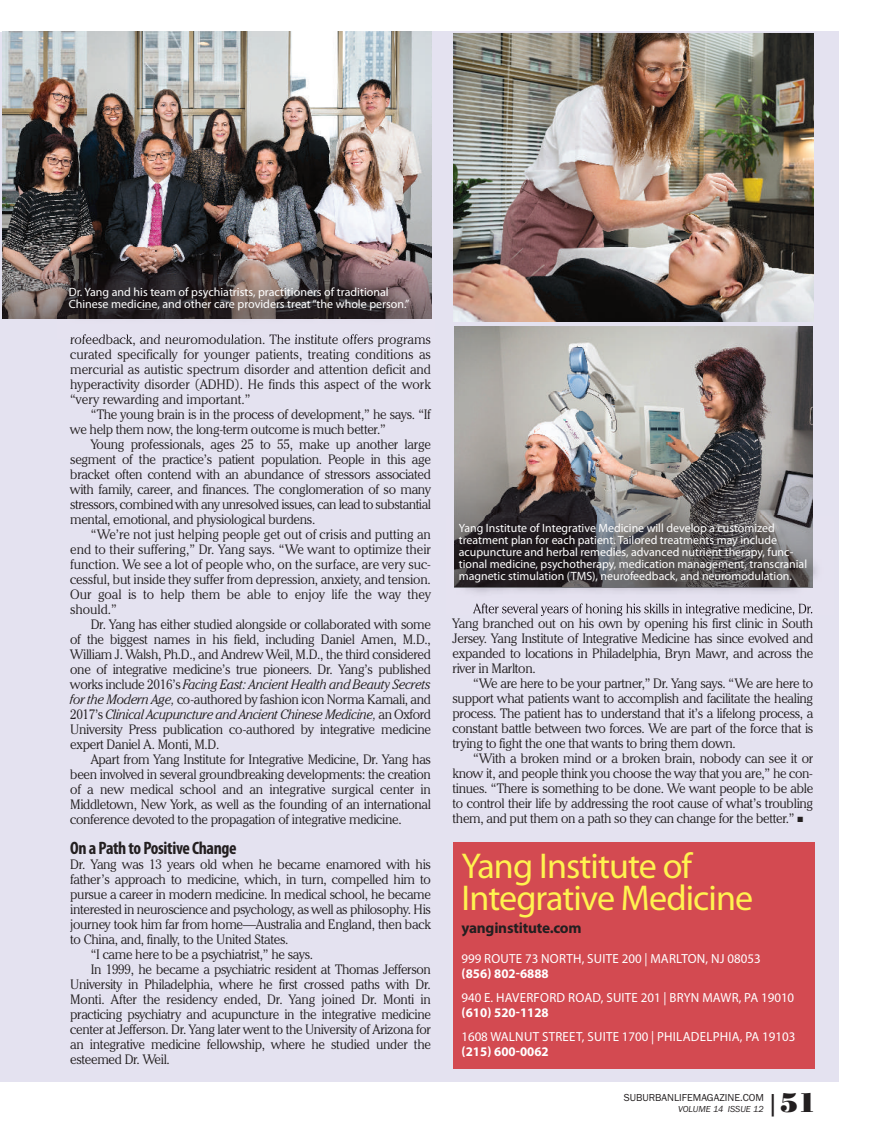
<style>
.page{position:relative;width:870px;height:1146px;background:#fff}
.page>*{position:absolute;margin:0;border:0;box-sizing:border-box;transform-origin:0 0}
.t1{font:36px/31.5px "Myriad Pro";letter-spacing:-.025em;color:#fff34f}
.t2{font:27px "Bodoni Poster";color:#231f20}
.t3{font:700 condensed 18px "Myriad Pro";letter-spacing:-.02em;color:#231f20}
.t4{font:700 15.3px "Myriad Pro";letter-spacing:-.015em;color:#231f20}
.t5{font:300 13.5px/15px "Cheltenham IT Cby BT";letter-spacing:-.02em;color:#231f20;text-align:justify}
.t6{font:13.2px "Myriad Pro";letter-spacing:.02em;color:#fff}
.t7{font:700 13.2px "Myriad Pro";color:#fff}
.t8{font:12px/12px "Myriad Pro";color:#fff}
.t9{font:10.5px "Franklin Gothic";color:#231f20}
.t10{font:italic 9px "Franklin Gothic";color:#231f20}
.s1{font-style:italic}
.s2{font-family:"Franklin Gothic"}
</style>
<div class="page">
<div style="left:3px;top:32px;width:835px;height:1050px;background:#e4e2f0"></div>
<hr style="left:0;top:32px;width:3px;height:1050px;background:#e4e2f0">
<img style="left:3px;top:32px;width:428px;height:212px">
<img style="left:3px;top:318px;width:55px;height:1px">
<img style="left:3px;top:244px;width:428px;height:36px">
<img style="left:3px;top:280px;width:55px;height:38px">
<img style="left:454px;top:327px;width:358px;height:138px">
<img style="left:454px;top:465px;width:358px;height:50px">
<img style="left:453px;top:34px;width:360px;height:287px">
<div style="left:453px;top:843px;width:362px;height:226px;background:#d34a51"></div>
<img style="left:58px;top:280px;width:374px;height:58px">
<img style="left:71px;top:334px;width:61px;height:4px">
<img style="left:58px;top:318px;width:373px;height:1px">
<img style="left:454px;top:515px;width:362px;height:101px">
<img style="left:473px;top:603px;width:56px;height:10px">
<p class="t8" style="left:69px;top:287px;width:342px">Dr. Yang and his team of psychiatrists, practitioners of traditional<br>Chinese medicine, and other care providers treat “the whole person.”</p>
<p class="t5" style="left:70px;top:333px;width:362px">rofeedback, and neuromodulation. The institute offers programs curated specifically for younger patients, treating conditions as mercurial as autistic spectrum disorder and attention deficit and hyperactivity disorder (ADHD). He finds this aspect of the work “very rewarding and important.”</p>
<p class="t5" style="left:70px;top:408px;width:362px;text-indent:21px">“The young brain is in the process of development,” he says. “If we help them now, the long-term outcome is much better.”</p>
<p class="t5" style="left:70px;top:438px;width:362px;text-indent:21px">Young professionals, ages 25 to 55, make up another large segment of the practice’s patient population. People in this age bracket often contend with an abundance of stressors associated with family, career, and finances. The conglomeration of so many stressors, combined with any unresolved issues, can lead to substantial mental, emotional, and physiological burdens.</p>
<p class="t5" style="left:70px;top:528px;width:362px;text-indent:21px">“We’re not just helping people get out of crisis and putting an end to their suffering,” Dr. Yang says. “We want to optimize their function. We see a lot of people who, on the surface, are very suc&shy;cessful, but inside they suffer from depression, anxiety, and tension.<br>Our goal is to help them be able to enjoy life the way they should.”</p>
<p class="t5" style="left:70px;top:618px;width:362px;text-indent:21px">Dr. Yang has either studied alongside or collaborated with some of the biggest names in his field, including Daniel Amen, M.D., William J. Walsh, Ph.D., and Andrew Weil, M.D., the third considered one of integrative medicine’s true pioneers. Dr. Yang’s published works include 2016’s <span class="s1">Facing East: Ancient Health and Beauty Secrets for the Modern Age,</span> co-authored by fashion icon Norma Kamali, and 2017’s <span class="s1">Clinical Acupuncture and Ancient Chinese Medicine,</span> an Oxford University Press publication co-authored by integrative medicine expert Daniel A. Monti, M.D.</p>
<p class="t5" style="left:70px;top:753px;width:362px;text-indent:21px">Apart from Yang Institute for Integrative Medicine, Dr. Yang has been involved in several groundbreaking developments: the creation of a new medical school and an integrative surgical center in Middletown, New York, as well as the founding of an international conference devoted to the propagation of integrative medicine.</p>
<h3 class="t3" style="left:70px;top:842px;width:168px">On a Path to Positive Change</h3>
<p class="t5" style="left:70px;top:858px;width:362px">Dr. Yang was 13 years old when he became enamored with his</p>
<p class="t5" style="left:70px;top:873px;width:362px">father’s approach to medicine, which, in turn, compelled him to</p>
<p class="t5" style="left:70px;top:888px;width:362px">pursue a career in modern medicine. In medical school, he became</p>
<p class="t5" style="left:70px;top:903px;width:362px">interested in neuroscience and psychology, as well as philosophy. His</p>
<p class="t5" style="left:70px;top:918px;width:362px">journey took him far from home—Australia and England, then back</p>
<p class="t5" style="left:70px;top:933px;width:220px">to China, and, finally, to the United States.</p>
<p class="t5" style="left:91px;top:948px;width:224px">“I came here to be a psychiatrist,” he says.</p>
<p class="t5" style="left:91px;top:963px;width:341px">In 1999, he became a psychiatric resident at Thomas Jefferson</p>
<p class="t5" style="left:70px;top:978px;width:362px">University in Philadelphia, where he first crossed paths with Dr.</p>
<p class="t5" style="left:70px;top:993px;width:362px">Monti. After the residency ended, Dr. Yang joined Dr. Monti in</p>
<p class="t5" style="left:70px;top:1008px;width:362px">practicing psychiatry and acupuncture in the integrative medicine</p>
<p class="t5" style="left:70px;top:1023px;width:362px">center at Jefferson. Dr. Yang later went to the University of Arizona for</p>
<p class="t5" style="left:70px;top:1038px;width:362px">an integrative medicine fellowship, where he studied under the</p>
<p class="t5" style="left:70px;top:1053px;width:101px">esteemed Dr. Weil.</p>
<p class="t8" style="left:459px;top:523px;width:350px">Yang Institute of Integrative Medicine will develop a customized treatment plan for each patient. Tailored treatments may include acupuncture and herbal remedies, advanced nutrient therapy, func&shy;tional medicine, psychotherapy, medication management, transcranial magnetic stimulation (TMS), neurofeedback, and neuromodulation.</p>
<p class="t5" style="left:452px;top:617px;width:362px">Yang branched out on his own by opening his first clinic in South Jersey. Yang Institute of Integrative Medicine has since evolved and expanded to locations in Philadelphia, Bryn Mawr, and across the river in Marlton.</p>
<p class="t5" style="left:452px;top:677px;width:362px;text-indent:21px">“We are here to be your partner,” Dr. Yang says. “We are here to support what patients want to accomplish and facilitate the healing process. The patient has to understand that it’s a lifelong process, a constant battle between two forces. We are part of the force that is trying to fight the one that wants to bring them down.</p>
<p class="t5" style="left:452px;top:752px;width:362px;text-indent:21px">“With a broken mind or a broken brain, nobody can see it or know it, and people think you choose the way that you are,” he con&shy;tinues. “There is something to be done. We want people to be able to control their life by addressing the root cause of what’s troubling them, and put them on a path so they can change for the better.” ■</p>
<h1 class="t1" style="left:461px;top:853px;width:293px">Yang Institute of<br>Integrative Medicine</h1>
<p class="t4" style="left:461px;top:922px;width:122px">yanginstitute.com</p>
<p class="t6" style="left:461px;top:954px;width:301px">999 ROUTE 73 NORTH, SUITE 200 | MARLTON, NJ 08053</p>
<p class="t7" style="left:461px;top:969px;width:89px">(856) 802-6888</p>
<p class="t6" style="left:461px;top:993px;width:334px">940 E. HAVERFORD ROAD, SUITE 201 | BRYN MAWR, PA 19010</p>
<p class="t7" style="left:461px;top:1008px;width:89px">(610) 520-1128</p>
<p class="t6" style="left:461px;top:1032px;width:335px">1608 WALNUT STREET, SUITE 1700 | PHILADELPHIA, PA 19103</p>
<p class="t7" style="left:461px;top:1047px;width:89px">(215) 600-0062</p>
<p class="t9" style="left:623px;top:1091px;width:142px">SUBURBANLIFEMAGAZINE.COM</p>
<p class="t10" style="left:678px;top:1103px;width:87px">VOLUME 14 ISSUE 12</p>
<h2 class="t2" style="left:766px;top:1087px;width:51px"><span class="s2">|</span>51</h2>
</div>
